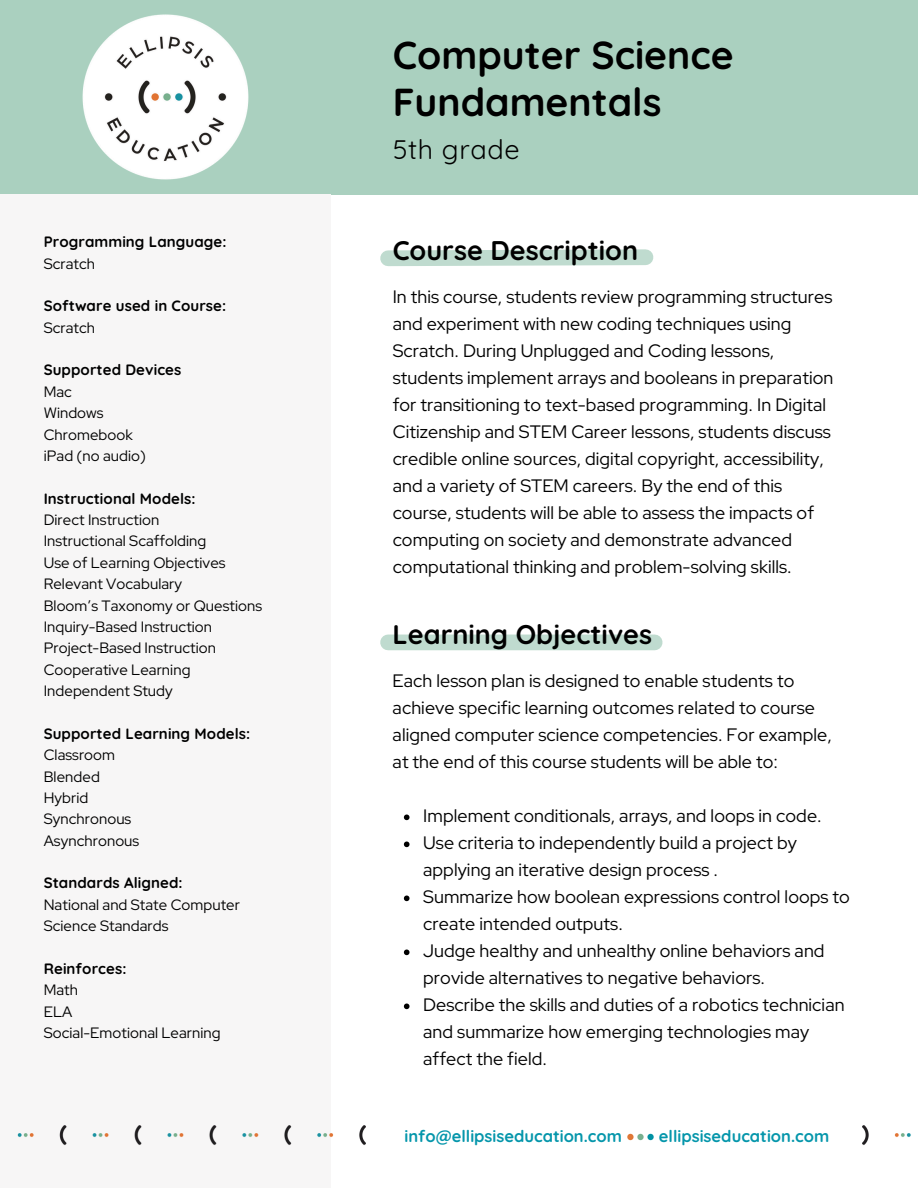
<style>
.page{position:relative;width:918px;height:1188px;background:#fff}
.page>*{position:absolute;margin:0;border:0;box-sizing:border-box;transform-origin:0 0}
.t1{font:700 39px/47.2px "Quicksand";color:#000}
.t2{font:700 27px "Quicksand";color:#000}
.t3{font:27px "Quicksand";letter-spacing:.025em;color:#000}
.t4{font:18px/27px "Red Hat Display";letter-spacing:.005em;color:#000}
.t5{font:700 16.5px "Quicksand";color:#0596ab}
.t6{font:15px/21.3px "Red Hat Display";letter-spacing:.005em;color:#000}
.t7{font:700 15px "Quicksand";letter-spacing:.005em;color:#000}
</style>
<div class="page">
<div style="left:0;top:0;width:918px;height:194px;background:#aad0bf"></div>
<div style="left:0;top:194px;width:330px;height:994px;background:#f7f6f6"></div>
<img style="left:627px;top:1133px;width:27px;height:8px">
<img style="left:17px;top:1125px;width:349px;height:20px">
<img style="left:862px;top:1125px;width:49px;height:20px">
<img style="left:82px;top:14px;width:167px;height:166px">
<svg style="left:380px;top:249px;width:274px;height:17px"></svg>
<div style="left:388px;top:635px;width:267px;height:15px;background:#bfdbcf"></div>
<svg style="left:404px;top:815px;width:6px;height:5px"></svg>
<svg style="left:404px;top:842px;width:6px;height:5px"></svg>
<svg style="left:404px;top:896px;width:6px;height:5px"></svg>
<svg style="left:404px;top:950px;width:6px;height:5px"></svg>
<svg style="left:404px;top:1004px;width:6px;height:5px"></svg>
<p class="t7" style="left:44px;top:232px;width:184px">Programming Language:</p>
<p class="t6" style="left:44px;top:253px;width:53px">Scratch</p>
<p class="t7" style="left:44px;top:296px;width:184px">Software used in Course:</p>
<p class="t6" style="left:44px;top:317px;width:53px">Scratch</p>
<p class="t7" style="left:44px;top:360px;width:139px">Supported Devices</p>
<p class="t6" style="left:44px;top:381px;width:30px">Mac</p>
<p class="t6" style="left:44px;top:402px;width:61px">Windows</p>
<p class="t6" style="left:44px;top:424px;width:91px">Chromebook</p>
<p class="t6" style="left:44px;top:445px;width:104px">iPad (no audio)</p>
<p class="t7" style="left:44px;top:489px;width:153px">Instructional Models:</p>
<p class="t6" style="left:44px;top:509px;width:117px">Direct Instruction</p>
<p class="t6" style="left:44px;top:530px;width:164px">Instructional Scaffolding</p>
<p class="t6" style="left:44px;top:552px;width:183px">Use of Learning Objectives</p>
<p class="t6" style="left:44px;top:573px;width:140px">Relevant Vocabulary</p>
<p class="t6" style="left:44px;top:595px;width:220px">Bloom’s Taxonomy or Questions</p>
<p class="t6" style="left:44px;top:616px;width:170px">Inquiry-Based Instruction</p>
<p class="t6" style="left:44px;top:637px;width:174px">Project-Based Instruction</p>
<p class="t6" style="left:44px;top:659px;width:148px">Cooperative Learning</p>
<p class="t6" style="left:44px;top:680px;width:131px">Independent Study</p>
<p class="t7" style="left:44px;top:724px;width:208px">Supported Learning Models:</p>
<p class="t6" style="left:44px;top:744px;width:73px">Classroom</p>
<p class="t6" style="left:44px;top:766px;width:58px">Blended</p>
<p class="t6" style="left:44px;top:787px;width:46px">Hybrid</p>
<p class="t6" style="left:44px;top:808px;width:89px">Synchronous</p>
<p class="t6" style="left:44px;top:830px;width:97px">Asynchronous</p>
<p class="t7" style="left:44px;top:873px;width:140px">Standards Aligned:</p>
<p class="t6" style="left:44px;top:894px;width:198px">National and State Computer<br>Science Standards</p>
<p class="t7" style="left:44px;top:959px;width:84px">Reinforces:</p>
<p class="t6" style="left:44px;top:979px;width:36px">Math</p>
<p class="t6" style="left:44px;top:1001px;width:30px">ELA</p>
<h2 class="t6" style="left:44px;top:1022px;width:179px">Social-Emotional Learning</h2>
<h2 class="t1" style="left:393px;top:30px;width:343px">Computer Science<br>Fundamentals</h2>
<h5 class="t3" style="left:393px;top:132px;width:129px">5th grade</h5>
<p class="t2" style="left:393px;top:233px;width:247px">Course Description</p>
<h5 class="t4" style="left:393px;top:283px;width:442px">In this course, students review programming structures and experiment with new coding techniques using Scratch. During Unplugged and Coding lessons, students implement arrays and booleans in preparation for transitioning to text-based programming. In Digital Citizenship and STEM Career lessons, students discuss credible online sources, digital copyright, accessibility, and a variety of STEM careers. By the end of this course, students will be able to assess the impacts of computing on society and demonstrate advanced computational thinking and problem-solving skills.</h5>
<p class="t2" style="left:393px;top:617px;width:261px">Learning Objectives</p>
<p class="t4" style="left:393px;top:667px;width:441px">Each lesson plan is designed to enable students to achieve specific learning outcomes related to course aligned computer science competencies. For example, at the end of this course students will be able to:</p>
<p class="t4" style="left:423px;top:802px;width:400px">Implement conditionals, arrays, and loops in code.</p>
<p class="t4" style="left:423px;top:829px;width:375px">Use criteria to independently build a project by applying an iterative design process .</p>
<p class="t4" style="left:423px;top:883px;width:428px">Summarize how boolean expressions control loops to create intended outputs.</p>
<h4 class="t4" style="left:423px;top:937px;width:403px">Judge healthy and unhealthy online behaviors and provide alternatives to negative behaviors.</h4>
<p class="t4" style="left:423px;top:991px;width:423px">Describe the skills and duties of a robotics technician and summarize how emerging technologies may affect the field.</p>
<p class="t5" style="left:405px;top:1126px;width:219px">info@ellipsiseducation.com</p>
<p class="t5" style="left:659px;top:1126px;width:172px">ellipsiseducation.com</p>
</div>
